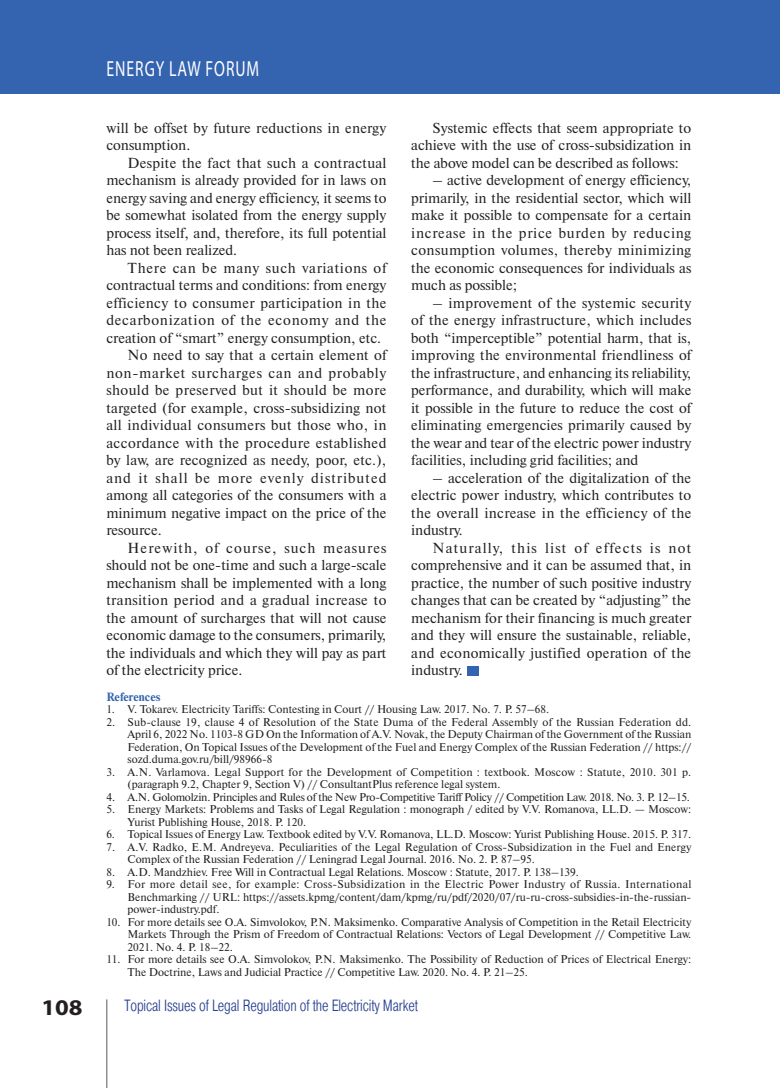
<style>
.page{position:relative;width:780px;height:1088px;background:#fff}
.page>*{position:absolute;margin:0;border:0;box-sizing:border-box;transform-origin:0 0}
.t1{font:700 22.5px "Myriad Pro";color:#231f20;scale:1.1 1}
.t2{font:21.88px "Myriad Pro";letter-spacing:.06em;color:#fff;scale:.72 1}
.t3{font:300 16.25px "Pragmatica Cond";letter-spacing:-.01em;color:#253f8e;scale:.9 1}
.t4{font:14.5px/17.5px "Newton C";letter-spacing:.005em;color:#231f20;text-align:justify}
.t5{font:14.5px "Newton C";letter-spacing:.025em;color:#231f20}
.t6{font:14.5px "Newton C";letter-spacing:.03em;color:#231f20}
.t7{font:14.5px "Newton C";letter-spacing:.05em;color:#231f20}
.t8{font:14.5px "Newton C";letter-spacing:.07em;color:#231f20}
.t9{font:14.5px "Newton C";letter-spacing:.045em;color:#231f20}
.t10{font:14.5px "Newton C";letter-spacing:.075em;color:#231f20}
.t11{font:11.25px/12.5px "Newton C";color:#231f20}
.t12{font:11.25px "Newton C";letter-spacing:-.02em;color:#231f20}
.t13{font:700 11.25px "Newton C";color:#3463af}
</style>
<div class="page">
<hr style="left:106px;top:999px;width:1px;height:89px;background:#57585a">
<div style="left:0;top:0;width:780px;height:94px;background:#3463af"></div>
<div style="left:466px;top:666px;width:12px;height:9px;background:#3463af"></div>
<h1 class="t1" style="left:41px;top:993px;width:39px">108</h1>
<h2 class="t2" style="left:106px;top:56px;width:214px">ENERGY LAW FORUM</h2>
<p class="t4" style="left:106px;top:120px;width:281px">will be offset by future reductions in energy consumption.</p>
<p class="t4" style="left:106px;top:155px;width:281px;text-indent:21px">Despite the fact that such a contractual mechanism is already provided for in laws on energy saving and energy efficiency, it seems to be somewhat isolated from the energy supply process itself, and, therefore, its full potential has not been realized.</p>
<p class="t9" style="left:128px;top:263px;width:260px">There can be many such variations of</p>
<p class="t4" style="left:106px;top:278px;width:281px">contractual terms and conditions: from energy</p>
<p class="t5" style="left:106px;top:298px;width:281px">efficiency to consumer participation in the</p>
<p class="t7" style="left:106px;top:315px;width:281px">decarbonization of the economy and the</p>
<p class="t4" style="left:106px;top:330px;width:276px">creation of “smart” energy consumption, etc.</p>
<p class="t4" style="left:128px;top:348px;width:260px">No need to say that a certain element of</p>
<p class="t7" style="left:106px;top:368px;width:281px">non-market surcharges can and probably</p>
<p class="t6" style="left:106px;top:385px;width:281px">should be preserved but it should be more</p>
<p class="t4" style="left:106px;top:400px;width:281px">targeted (for example, cross-subsidizing not</p>
<p class="t5" style="left:106px;top:420px;width:281px">all individual consumers but those who, in</p>
<p class="t6" style="left:106px;top:438px;width:281px">accordance with the procedure established</p>
<p class="t4" style="left:106px;top:453px;width:281px">by law, are recognized as needy, poor, etc.),</p>
<p class="t8" style="left:106px;top:473px;width:281px">and it shall be more evenly distributed</p>
<p class="t4" style="left:106px;top:488px;width:281px">among all categories of the consumers with a</p>
<p class="t4" style="left:106px;top:505px;width:281px">minimum negative impact on the price of the</p>
<p class="t4" style="left:106px;top:523px;width:57px">resource.</p>
<p class="t10" style="left:128px;top:543px;width:260px">Herewith, of course, such measures</p>
<p class="t4" style="left:106px;top:558px;width:281px">should not be one-time and such a large-scale</p>
<p class="t4" style="left:106px;top:575px;width:281px">mechanism shall be implemented with a long</p>
<p class="t5" style="left:106px;top:595px;width:281px">transition period and a gradual increase to</p>
<p class="t4" style="left:106px;top:610px;width:281px">the amount of surcharges that will not cause</p>
<p class="t4" style="left:106px;top:628px;width:281px">economic damage to the consumers, primarily,</p>
<p class="t4" style="left:106px;top:645px;width:281px">the individuals and which they will pay as part</p>
<p class="t4" style="left:106px;top:663px;width:138px">of the electricity price.</p>
<p class="t4" style="left:411px;top:120px;width:281px;text-indent:21px">Systemic effects that seem appropriate to achieve with the use of cross-subsidization in the above model can be described as follows:</p>
<p class="t4" style="left:411px;top:173px;width:281px;text-indent:21px">– active development of energy efficiency, primarily, in the residential sector, which will make it possible to compensate for a certain increase in the price burden by reducing consumption volumes, thereby minimizing the economic consequences for individuals as much as possible;</p>
<p class="t4" style="left:411px;top:295px;width:281px;text-indent:21px">– improvement of the systemic security of the energy infrastructure, which includes both “imperceptible” potential harm, that is, improving the environmental friendliness of the infrastructure, and enhancing its reliability, performance, and durability, which will make it possible in the future to reduce the cost of eliminating emergencies primarily caused by the wear and tear of the electric power industry facilities, including grid facilities; and</p>
<p class="t4" style="left:411px;top:470px;width:281px;text-indent:21px">– acceleration of the digitalization of the electric power industry, which contributes to the overall increase in the efficiency of the industry.</p>
<p class="t4" style="left:411px;top:540px;width:281px;text-indent:21px">Naturally, this list of effects is not comprehensive and it can be assumed that, in practice, the number of such positive industry changes that can be created by “adjusting” the mechanism for their financing is much greater and they will ensure the sustainable, reliable, and economically justified operation of the industry.</p>
<p class="t13" style="left:106px;top:692px;width:56px">References</p>
<p class="t11" style="left:106px;top:704px;width:444px">1. V. Tokarev. Electricity Tariffs: Contesting in Court // Housing Law. 2017. No. 7. P. 57–68.</p>
<p class="t11" style="left:128px;top:717px;width:565px;text-align:justify;text-indent:-21px">2. Sub-clause 19, clause 4 of Resolution of the State Duma of the Federal Assembly of the Russian Federation dd.<br>April 6, 2022 No. 1103-8 GD On the Information of A.V. Novak, the Deputy Chairman of the Government of the Russian Federation, On Topical Issues of the Development of the Fuel and Energy Complex of the Russian Federation // https:// sozd.duma.gov.ru/bill/98966-8</p>
<p class="t11" style="left:128px;top:767px;width:565px;text-indent:-21px">3. A.N. Varlamova. Legal Support for the Development of Competition : textbook. Moscow : Statute, 2010. 301 p. (paragraph 9.2, Chapter 9, Section V) // ConsultantPlus reference legal system.</p>
<p class="t12" style="left:106px;top:793px;width:585px">4. A.N. Golomolzin. Principles and Rules of the New Pro-Competitive Tariff Policy // Competition Law. 2018. No. 3. P. 12–15.</p>
<p class="t11" style="left:128px;top:804px;width:565px;text-indent:-21px">5. Energy Markets: Problems and Tasks of Legal Regulation : monograph / edited by V.V. Romanova, LL.D. — Moscow:<br>Yurist Publishing House, 2018. P. 120.</p>
<p class="t11" style="left:106px;top:829px;width:586px">6. Topical Issues of Energy Law. Textbook edited by V.V. Romanova, LL.D. Moscow: Yurist Publishing House. 2015. P. 317.</p>
<p class="t11" style="left:128px;top:842px;width:565px;text-indent:-21px">7. A.V. Radko, E.M. Andreyeva. Peculiarities of the Legal Regulation of Cross-Subsidization in the Fuel and Energy<br>Complex of the Russian Federation // Leningrad Legal Journal. 2016. No. 2. P. 87–95.</p>
<p class="t11" style="left:106px;top:867px;width:474px">8. A.D. Mandzhiev. Free Will in Contractual Legal Relations. Moscow : Statute, 2017. P. 138–139.</p>
<p class="t11" style="left:128px;top:879px;width:565px;text-align:justify;text-indent:-21px">9. For more detail see, for example: Cross-Subsidization in the Electric Power Industry of Russia. International Benchmarking // URL: https://assets.kpmg/content/dam/kpmg/ru/pdf/2020/07/ru-ru-cross-subsidies-in-the-russian&shy;power-industry.pdf.</p>
<p class="t11" style="left:128px;top:917px;width:565px;text-align:justify;text-indent:-21px">10. For more details see O.A. Simvolokov, P.N. Maksimenko. Comparative Analysis of Competition in the Retail Electricity Markets Through the Prism of Freedom of Contractual Relations: Vectors of Legal Development // Competitive Law.<br>2021. No. 4. P. 18–22.</p>
<p class="t11" style="left:128px;top:954px;width:565px;text-indent:-21px">11. For more details see O.A. Simvolokov, P.N. Maksimenko. The Possibility of Reduction of Prices of Electrical Energy:<br>The Doctrine, Laws and Judicial Practice // Competitive Law. 2020. No. 4. P. 21–25.</p>
<p class="t3" style="left:125px;top:999px;width:327px">Topical Issues of Legal Regulation of the Electricity Market</p>
</div>
